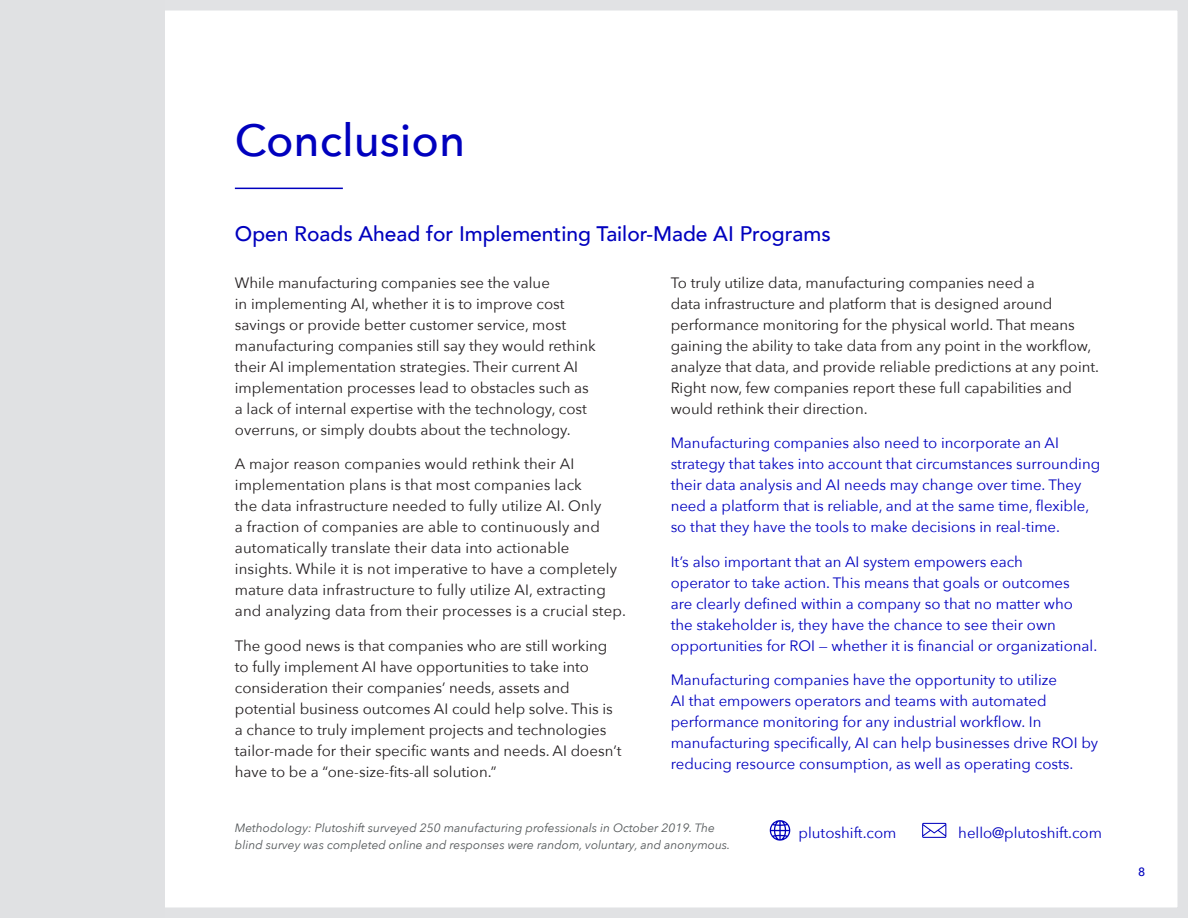
<style>
.page{position:relative;width:1188px;height:918px;background:#fff}
.page>*{position:absolute;margin:0;border:0;box-sizing:border-box;transform-origin:0 0}
.t1{font:500 45px "Avenir Next";color:#0000be}
.t2{font:500 21px "Avenir";color:#0000be}
.Body{font:15px/21px "Avenir Next";color:#231f20}
.Body-2{font:15px/21px "Avenir Next";color:#0000bf}
.Body-3{font:italic 12px/16.5px "Avenir Next";color:#54585a}
.t3{font:500 12px "Avenir Next";color:#0000be}
</style>
<div class="page">
<div style="left:0;top:0;width:1188px;height:918px;border:10px solid #e1e2e4"></div>
<hr style="left:235px;top:188px;width:108px;height:1px;background:#0000be">
<div style="left:0;top:0;width:165px;height:918px;background:#e0e1e3"></div>
<svg style="left:770px;top:820px;width:20px;height:21px"></svg>
<svg style="left:922px;top:823px;width:24px;height:15px"></svg>
<p class="t1" style="left:235px;top:102px;width:232px">Conclusion</p>
<p class="t2" style="left:235px;top:216px;width:597px">Open Roads Ahead for Implementing Tailor-Made AI Programs</p>
<p class="Body" style="left:235px;top:271px;width:362px">While manufacturing companies see the value<br>in implementing AI, whether it is to improve cost savings or provide better customer service, most manufacturing companies still say they would rethink their AI implementation strategies. Their current AI implementation processes lead to obstacles such as a lack of internal expertise with the technology, cost overruns, or simply doubts about the technology.</p>
<p class="Body" style="left:235px;top:453px;width:393px">A major reason companies would rethink their AI implementation plans is that most companies lack<br>the data infrastructure needed to fully utilize AI. Only<br>a fraction of companies are able to continuously and automatically translate their data into actionable insights. While it is not imperative to have a completely mature data infrastructure to fully utilize AI, extracting and analyzing data from their processes is a crucial step.</p>
<p class="Body" style="left:235px;top:634px;width:388px">The good news is that companies who are still working to fully implement AI have opportunities to take into consideration their companies’ needs, assets and potential business outcomes AI could help solve. This is a chance to truly implement projects and technologies tailor-made for their specific wants and needs. AI doesn’t have to be a “one-size-fits-all solution.”</p>
<p class="Body" style="left:671px;top:271px;width:430px">To truly utilize data, manufacturing companies need a<br>data infrastructure and platform that is designed around performance monitoring for the physical world. That means gaining the ability to take data from any point in the workflow, analyze that data, and provide reliable predictions at any point.<br>Right now, few companies report these full capabilities and would rethink their direction.</p>
<p class="Body-2" style="left:671px;top:432px;width:431px">Manufacturing companies also need to incorporate an AI strategy that takes into account that circumstances surrounding their data analysis and AI needs may change over time. They need a platform that is reliable, and at the same time, flexible, so that they have the tools to make decisions in real-time.</p>
<p class="Body-2" style="left:671px;top:550px;width:428px">It’s also important that an AI system empowers each<br>operator to take action. This means that goals or outcomes<br>are clearly defined within a company so that no matter who the stakeholder is, they have the chance to see their own opportunities for ROI — whether it is financial or organizational.</p>
<p class="Body-2" style="left:671px;top:669px;width:429px">Manufacturing companies have the opportunity to utilize<br>AI that empowers operators and teams with automated performance monitoring for any industrial workflow. In manufacturing specifically, AI can help businesses drive ROI by reducing resource consumption, as well as operating costs.</p>
<p class="Body-3" style="left:235px;top:819px;width:497px">Methodology: Plutoshift surveyed 250 manufacturing professionals in October 2019. The blind survey was completed online and responses were random, voluntary, and anonymous.</p>
<p class="Body-2" style="left:799px;top:822px;width:99px">plutoshift.com</p>
<p class="Body-2" style="left:958px;top:822px;width:145px">hello@plutoshift.com</p>
<p class="t3" style="left:1138px;top:862px;width:9px">8</p>
</div>
